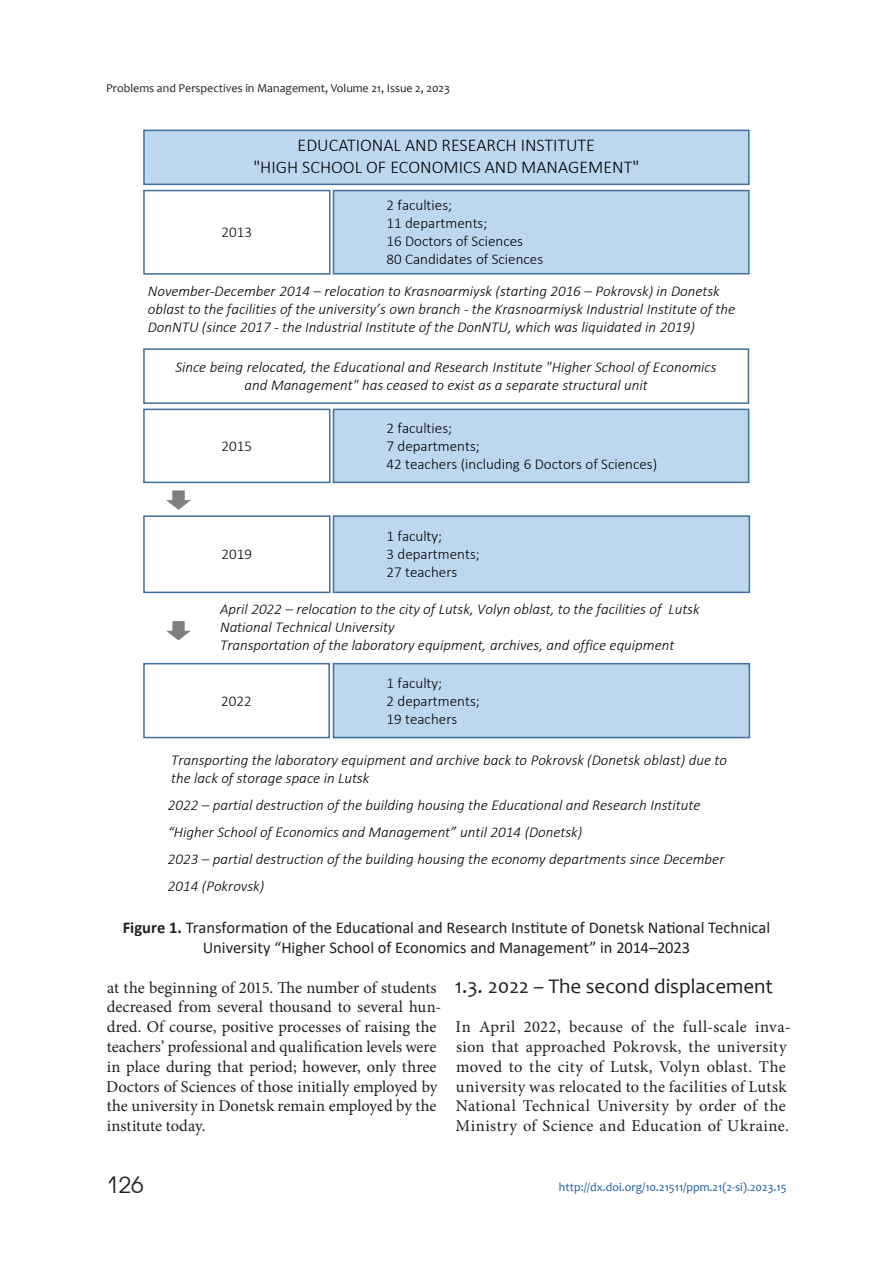
<style>
.page{position:relative;width:893px;height:1263px;background:#fff}
.page>*{position:absolute;margin:0;border:0;box-sizing:border-box;transform-origin:0 0}
.t1{font:22.5px "Avant Garde Gothic C";color:#231f20}
.t2{font:21px "Candara";color:#231f20}
.t3{font:300 18px/21.6px "Calibri";color:#000;text-align:center}
.t4{font:16.5px/19.8px "Minion Pro";letter-spacing:.01em;color:#231f20}
.t5{font:16.5px/19.8px "Calibri";letter-spacing:-.005em;color:#231f20;text-align:center}
.t6{font:italic 300 15px/18px "Calibri";color:#000}
.t7{font:300 15px/18px "Calibri";color:#000}
.t8{font:12px "Candara";color:#231f20}
.t9{font:12px "Candara";color:#175d9e}
.s1{font-weight:700}
</style>
<div class="page">
<div style="left:143px;top:348px;width:606px;height:56px;border:2px solid #41719c"></div>
<div style="left:143px;top:409px;width:187px;height:74px;border:2px solid #41719c"></div>
<div style="left:333px;top:409px;width:416px;height:73px;background:#bdd7ee"></div>
<div style="left:333px;top:409px;width:416px;height:74px;border:2px solid #41719c"></div>
<div style="left:144px;top:130px;width:605px;height:54px;background:#bdd7ee"></div>
<div style="left:143px;top:130px;width:607px;height:55px;border:2px solid #41719c"></div>
<div style="left:143px;top:190px;width:187px;height:85px;border:2px solid #41719c"></div>
<div style="left:333px;top:191px;width:416px;height:83px;background:#bdd7ee"></div>
<div style="left:333px;top:190px;width:417px;height:84px;border:2px solid #41719c"></div>
<div style="left:143px;top:515px;width:187px;height:78px;border:2px solid #41719c"></div>
<div style="left:333px;top:516px;width:416px;height:76px;background:#bdd7ee"></div>
<div style="left:333px;top:515px;width:417px;height:78px;border:2px solid #41719c"></div>
<div style="left:143px;top:663px;width:187px;height:75px;border:2px solid #41719c"></div>
<div style="left:333px;top:664px;width:416px;height:73px;background:#bdd7ee"></div>
<div style="left:333px;top:663px;width:417px;height:75px;border:2px solid #41719c"></div>
<svg style="left:166px;top:621px;width:25px;height:19px"></svg>
<svg style="left:166px;top:490px;width:25px;height:20px"></svg>
<p class="t8" style="left:106px;top:83px;width:345px">Problems and Perspectives in Management, Volume 21, Issue 2, 2023</p>
<p class="t3" style="left:253px;top:136px;width:387px">EDUCATIONAL AND RESEARCH INSTITUTE<br>"HIGH SCHOOL OF ECONOMICS AND MANAGEMENT"</p>
<p class="t7" style="left:386px;top:197px;width:158px">2 faculties;<br>11 departments;<br>16 Doctors of Sciences<br>80 Candidates of Sciences</p>
<p class="t6" style="left:148px;top:283px;width:589px">November-December 2014 – relocation to Krasnoarmiysk (starting 2016 – Pokrovsk) in Donetsk oblast to the facilities of the university’s own branch - the Krasnoarmiysk Industrial Institute of the<br>DonNTU (since 2017 - the Industrial Institute of the DonNTU, which was liquidated in 2019)</p>
<p class="t7" style="left:221px;top:224px;width:32px">2013</p>
<p class="t6" style="left:175px;top:359px;width:543px;text-align:center">Since being relocated, the Educational and Research Institute "Higher School of Economics and Management" has ceased to exist as a separate structural unit</p>
<p class="t7" style="left:221px;top:438px;width:32px">2015</p>
<p class="t7" style="left:386px;top:420px;width:272px">2 faculties;<br>7 departments;<br>42 teachers (including 6 Doctors of Sciences)</p>
<p class="t7" style="left:386px;top:528px;width:95px">1 faculty;<br>3 departments;<br>27 teachers</p>
<p class="t6" style="left:220px;top:602px;width:481px">April 2022 – relocation to the city of Lutsk, Volyn oblast, to the facilities of Lutsk<br>National Technical University<br>Transportation of the laboratory equipment, archives, and office equipment</p>
<p class="t7" style="left:221px;top:546px;width:32px">2019</p>
<p class="t7" style="left:386px;top:675px;width:95px">1 faculty;<br>2 departments;<br>19 teachers</p>
<p class="t6" style="left:171px;top:752px;width:558px">Transporting the laboratory equipment and archive back to Pokrovsk (Donetsk oblast) due to the lack of storage space in Lutsk</p>
<p class="t6" style="left:168px;top:792px;width:558px;line-height:27px">2022 – partial destruction of the building housing the Educational and Research Institute “Higher School of Economics and Management” until 2014 (Donetsk)<br>2023 – partial destruction of the building housing the economy departments since December 2014 (Pokrovsk)</p>
<p class="t7" style="left:221px;top:693px;width:32px">2022</p>
<p class="t5" style="left:123px;top:917px;width:649px"><span class="s1">Figure 1.</span> Transformation of the Educational and Research Institute of Donetsk National Technical<br>University “Higher School of Economics and Management” in 2014–2023</p>
<p class="t4" style="left:106px;top:979px;width:337px">at the beginning of 2015. The number of students decreased from several thousand to several hun&shy;dred. Of course, positive processes of raising the teachers’ professional and qualification levels were in place during that period; however, only three Doctors of Sciences of those initially employed by the university in Donetsk remain employed by the institute today.</p>
<h2 class="t2" style="left:455px;top:977px;width:320px">1.3. 2022 – The second displacement</h2>
<p class="t4" style="left:456px;top:1018px;width:336px">In April 2022, because of the full-scale inva&shy;sion that approached Pokrovsk, the university moved to the city of Lutsk, Volyn oblast. The university was relocated to the facilities of Lutsk National Technical University by order of the Ministry of Science and Education of Ukraine.</p>
<h1 class="t1" style="left:106px;top:1172px;width:39px">126</h1>
<p class="t9" style="left:559px;top:1182px;width:229px">http://dx.doi.org/10.21511/ppm.21(2-si).2023.15</p>
</div>
